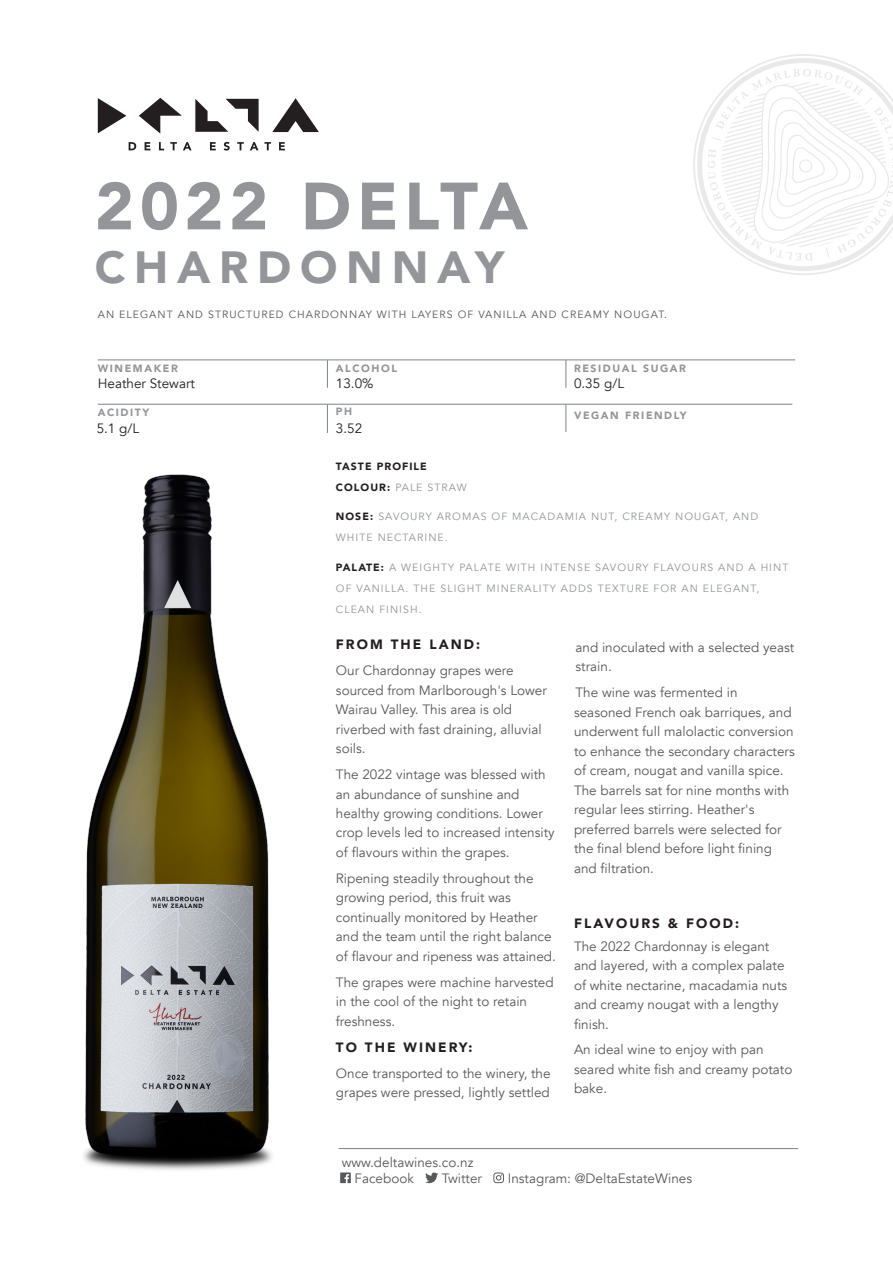
<style>
.page{position:relative;width:893px;height:1263px;background:#fff}
.page>*{position:absolute;margin:0;border:0;box-sizing:border-box;transform-origin:0 0}
.t1{font:900 66px "Avenir";letter-spacing:.085em;color:#939598}
.t2{font:900 45px "Avenir";letter-spacing:.195em;color:#939598}
.t3{font:13.5px/19.5px "Avenir";color:#57585a}
.t4{font:13.5px "Avenir";color:#231f20}
.t5{font:900 13.5px "Avenir";letter-spacing:.15em;color:#231f20}
.t6{font:10.5px/21px "Avenir";letter-spacing:.1em;color:#939598}
.t7{font:10.5px "Avenir";letter-spacing:.1em;color:#57585a}
.t8{font:900 10.5px "Avenir";letter-spacing:.15em;color:#939598}
.t9{font:900 10.5px/21px "Avenir";letter-spacing:.1em;color:#231f20}
.s1{font-weight:400;color:#939598}
.s2{font-weight:900;color:#231f20}
</style>
<div class="page">
<svg style="left:776px;top:54px;width:56px;height:221px"></svg>
<svg style="left:693px;top:58px;width:200px;height:213px"></svg>
<img style="left:83px;top:474px;width:189px;height:696px">
<svg style="left:340px;top:1172px;width:11px;height:11px"></svg>
<svg style="left:425px;top:1172px;width:13px;height:11px"></svg>
<svg style="left:493px;top:1172px;width:11px;height:11px"></svg>
<hr style="left:339px;top:1148px;width:459px;height:1px;background:#7f8485">
<hr style="left:98px;top:404px;width:694px;height:1px;background:#7f8485">
<hr style="left:98px;top:359px;width:697px;height:1px;background:#7f8485">
<svg style="left:327px;top:404px;width:1px;height:29px"></svg>
<svg style="left:327px;top:360px;width:1px;height:28px"></svg>
<svg style="left:566px;top:360px;width:1px;height:28px"></svg>
<svg style="left:139px;top:98px;width:43px;height:36px"></svg>
<svg style="left:98px;top:98px;width:28px;height:35px"></svg>
<svg style="left:195px;top:99px;width:64px;height:33px"></svg>
<svg style="left:272px;top:98px;width:47px;height:34px"></svg>
<svg style="left:129px;top:142px;width:7px;height:8px"></svg>
<svg style="left:145px;top:142px;width:5px;height:8px"></svg>
<svg style="left:159px;top:142px;width:5px;height:8px"></svg>
<svg style="left:170px;top:142px;width:7px;height:8px"></svg>
<svg style="left:183px;top:142px;width:9px;height:8px"></svg>
<svg style="left:210px;top:142px;width:6px;height:8px"></svg>
<svg style="left:224px;top:142px;width:6px;height:9px"></svg>
<svg style="left:237px;top:142px;width:7px;height:8px"></svg>
<svg style="left:250px;top:142px;width:8px;height:8px"></svg>
<svg style="left:264px;top:142px;width:7px;height:8px"></svg>
<svg style="left:279px;top:142px;width:6px;height:8px"></svg>
<svg style="left:566px;top:405px;width:1px;height:27px"></svg>
<p class="t1" style="left:95px;top:150px;width:435px">2022 DELTA</p>
<p class="t2" style="left:95px;top:229px;width:411px">CHARDONNAY</p>
<p class="t7" style="left:98px;top:308px;width:571px">AN ELEGANT AND STRUCTURED CHARDONNAY WITH LAYERS OF VANILLA AND CREAMY NOUGAT.</p>
<p class="t8" style="left:98px;top:359px;width:82px">WINEMAKER</p>
<p class="t8" style="left:98px;top:404px;width:53px">ACIDITY</p>
<p class="t4" style="left:98px;top:375px;width:99px">Heather Stewart</p>
<p class="t4" style="left:97px;top:420px;width:44px">5.1 g/L</p>
<p class="t8" style="left:336px;top:359px;width:63px">ALCOHOL</p>
<p class="t8" style="left:336px;top:402px;width:18px">PH</p>
<p class="t4" style="left:336px;top:375px;width:39px">13.0%</p>
<p class="t4" style="left:336px;top:420px;width:28px">3.52</p>
<p class="t8" style="left:574px;top:359px;width:113px">RESIDUAL SUGAR</p>
<p class="t4" style="left:574px;top:375px;width:52px">0.35 g/L</p>
<p class="t8" style="left:574px;top:407px;width:114px">VEGAN FRIENDLY</p>
<p class="t9" style="left:336px;top:455px;width:132px">TASTE PROFILE<br>COLOUR: <span class="s1">PALE STRAW</span></p>
<p class="t6" style="left:336px;top:506px;width:424px"><span class="s2">NOSE:</span> SAVOURY AROMAS OF MACADAMIA NUT, CREAMY NOUGAT, AND<br>WHITE NECTARINE.</p>
<p class="t6" style="left:336px;top:557px;width:454px"><span class="s2">PALATE:</span> A WEIGHTY PALATE WITH INTENSE SAVOURY FLAVOURS AND A HINT<br>OF VANILLA. THE SLIGHT MINERALITY ADDS TEXTURE FOR AN ELEGANT,<br>CLEAN FINISH.</p>
<p class="t5" style="left:336px;top:633px;width:146px">FROM THE LAND:</p>
<p class="t3" style="left:336px;top:661px;width:213px">Our Chardonnay grapes were sourced from Marlborough's Lower<br>Wairau Valley. This area is old riverbed with fast draining, alluvial soils.</p>
<p class="t3" style="left:336px;top:765px;width:220px">The 2022 vintage was blessed with an abundance of sunshine and healthy growing conditions. Lower crop levels led to increased intensity of flavours within the grapes.</p>
<p class="t3" style="left:336px;top:869px;width:222px">Ripening steadily throughout the growing period, this fruit was continually monitored by Heather and the team until the right balance of flavour and ripeness was attained.</p>
<p class="t3" style="left:336px;top:972px;width:219px">The grapes were machine harvested in the cool of the night to retain freshness.</p>
<p class="t5" style="left:336px;top:1035px;width:138px">TO THE WINERY:</p>
<p class="t3" style="left:336px;top:1063px;width:216px">Once transported to the winery, the grapes were pressed, lightly settled</p>
<p class="t3" style="left:576px;top:638px;width:220px">and inoculated with a selected yeast strain.</p>
<p class="t3" style="left:574px;top:683px;width:222px">The wine was fermented in seasoned French oak barriques, and underwent full malolactic conversion to enhance the secondary characters of cream, nougat and vanilla spice.<br>The barrels sat for nine months with regular lees stirring. Heather's preferred barrels were selected for the final blend before light fining and filtration.</p>
<p class="t3" style="left:574px;top:912px;width:197px;line-height:22.6px"><span class="s2">FLAVOURS &amp; FOOD:<br></span>The 2022 Chardonnay is elegant</p>
<p class="t3" style="left:574px;top:956px;width:215px">and layered, with a complex palate of white nectarine, macadamia nuts and creamy nougat with a lengthy finish.</p>
<p class="t3" style="left:574px;top:1040px;width:220px">An ideal wine to enjoy with pan seared white fish and creamy potato bake.</p>
<p class="t3" style="left:342px;top:1152px;width:133px">www.deltawines.co.nz</p>
<p class="t3" style="left:355px;top:1169px;width:61px">Facebook</p>
<p class="t3" style="left:442px;top:1169px;width:42px">Twitter</p>
<p class="t3" style="left:508px;top:1169px;width:186px">Instagram: @DeltaEstateWines</p>
</div>
